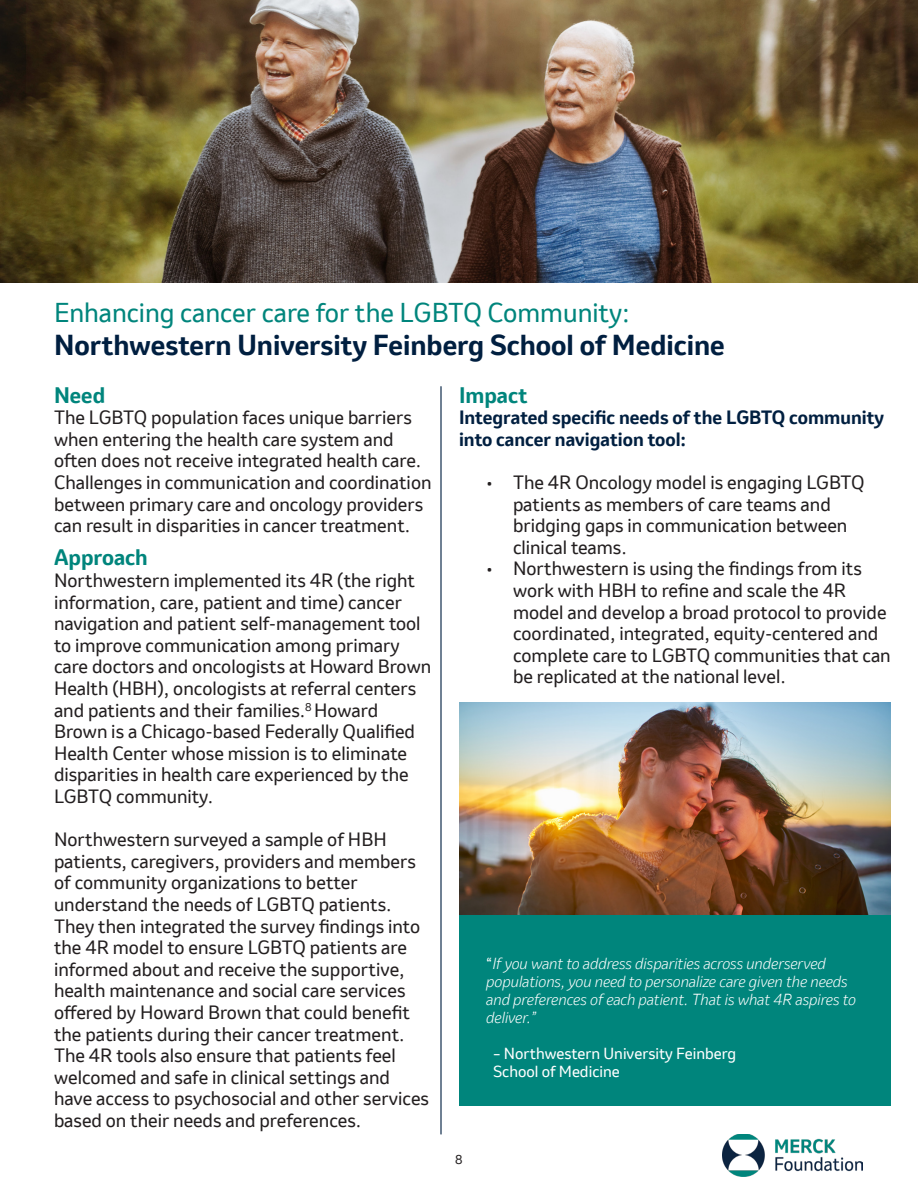
<style>
.page{position:relative;width:918px;height:1188px;background:#fff}
.page>*{position:absolute;margin:0;border:0;box-sizing:border-box;transform-origin:0 0}
.t1{font:700 27px "Invention";color:#001f40}
.t2{font:25.5px "Invention";color:#00857c}
.Paragraph_Style_1{font:700 21px "Invention";color:#00857c}
.Paragraph_Style_1-2{font:18px/21.6px "Invention";color:#231f20}
.Paragraph_Style_1-3{font:700 18px/21.6px "Invention";color:#001f40}
.Paragraph_Style_1-4{font:italic 300 15px/18px "Invention";color:#fff}
.Paragraph_Style_1-5{font:15px "Invention";color:#fff}
.t3{font:12px "Invention";color:#231f20}
.s1{font-weight:400;font-style:normal}
</style>
<div class="page">
<img style="left:0;top:0;width:918px;height:283px">
<div style="left:459px;top:915px;width:432px;height:191px;background:#00857c"></div>
<img style="left:459px;top:702px;width:432px;height:213px">
<hr style="left:440px;top:387px;width:2px;height:747px;background:#001f40">
<img style="left:722px;top:1134px;width:141px;height:43px">
<p class="t2" style="left:54px;top:295px;width:577px">Enhancing cancer care for the LGBTQ Community:</p>
<p class="t1" style="left:54px;top:325px;width:672px">Northwestern University Feinberg School of Medicine</p>
<p class="Paragraph_Style_1" style="left:54px;top:380px;width:53px">Need</p>
<p class="Paragraph_Style_1-2" style="left:54px;top:407px;width:379px">The LGBTQ population faces unique barriers when entering the health care system and often does not receive integrated health care.<br>Challenges in communication and coordination between primary care and oncology providers can result in disparities in cancer treatment.</p>
<p class="Paragraph_Style_1" style="left:54px;top:543px;width:95px">Approach</p>
<p class="Paragraph_Style_1-2" style="left:54px;top:570px;width:379px">Northwestern implemented its 4R (the right information, care, patient and time) cancer navigation and patient self-management tool to improve communication among primary care doctors and oncologists at Howard Brown Health (HBH), oncologists at referral centers and patients and their families.<sup>8</sup> Howard Brown is a Chicago-based Federally Qualified Health Center whose mission is to eliminate disparities in health care experienced by the LGBTQ community.</p>
<p class="Paragraph_Style_1-2" style="left:54px;top:829px;width:377px">Northwestern surveyed a sample of HBH patients, caregivers, providers and members of community organizations to better understand the needs of LGBTQ patients.<br>They then integrated the survey findings into the 4R model to ensure LGBTQ patients are informed about and receive the supportive, health maintenance and social care services offered by Howard Brown that could benefit the patients during their cancer treatment.<br>The 4R tools also ensure that patients feel welcomed and safe in clinical settings and have access to psychosocial and other services based on their needs and preferences.</p>
<p class="Paragraph_Style_1" style="left:459px;top:380px;width:70px">Impact</p>
<p class="Paragraph_Style_1-3" style="left:459px;top:407px;width:427px">Integrated specific needs of the LGBTQ community into cancer navigation tool:</p>
<p class="Paragraph_Style_1-2" style="left:513px;top:471px;width:353px;text-indent:-27px">• The 4R Oncology model is engaging LGBTQ patients as members of care teams and bridging gaps in communication between clinical teams.</p>
<p class="Paragraph_Style_1-2" style="left:513px;top:558px;width:379px;text-indent:-27px">• Northwestern is using the findings from its work with HBH to refine and scale the 4R model and develop a broad protocol to provide coordinated, integrated, equity-centered and complete care to LGBTQ communities that can be replicated at the national level.</p>
<p class="Paragraph_Style_1-4" style="left:486px;top:954px;width:371px"><span class="s1">“</span>If you want to address disparities across underserved populations, you need to personalize care given the needs and preferences of each patient. That is what 4R aspires to deliver.”</p>
<p class="Paragraph_Style_1-5" style="left:493px;top:1043px;width:245px">– Northwestern University Feinberg</p>
<p class="Paragraph_Style_1-5" style="left:493px;top:1061px;width:128px">School of Medicine</p>
<p class="t3" style="left:455px;top:1151px;width:9px">8</p>
</div>
